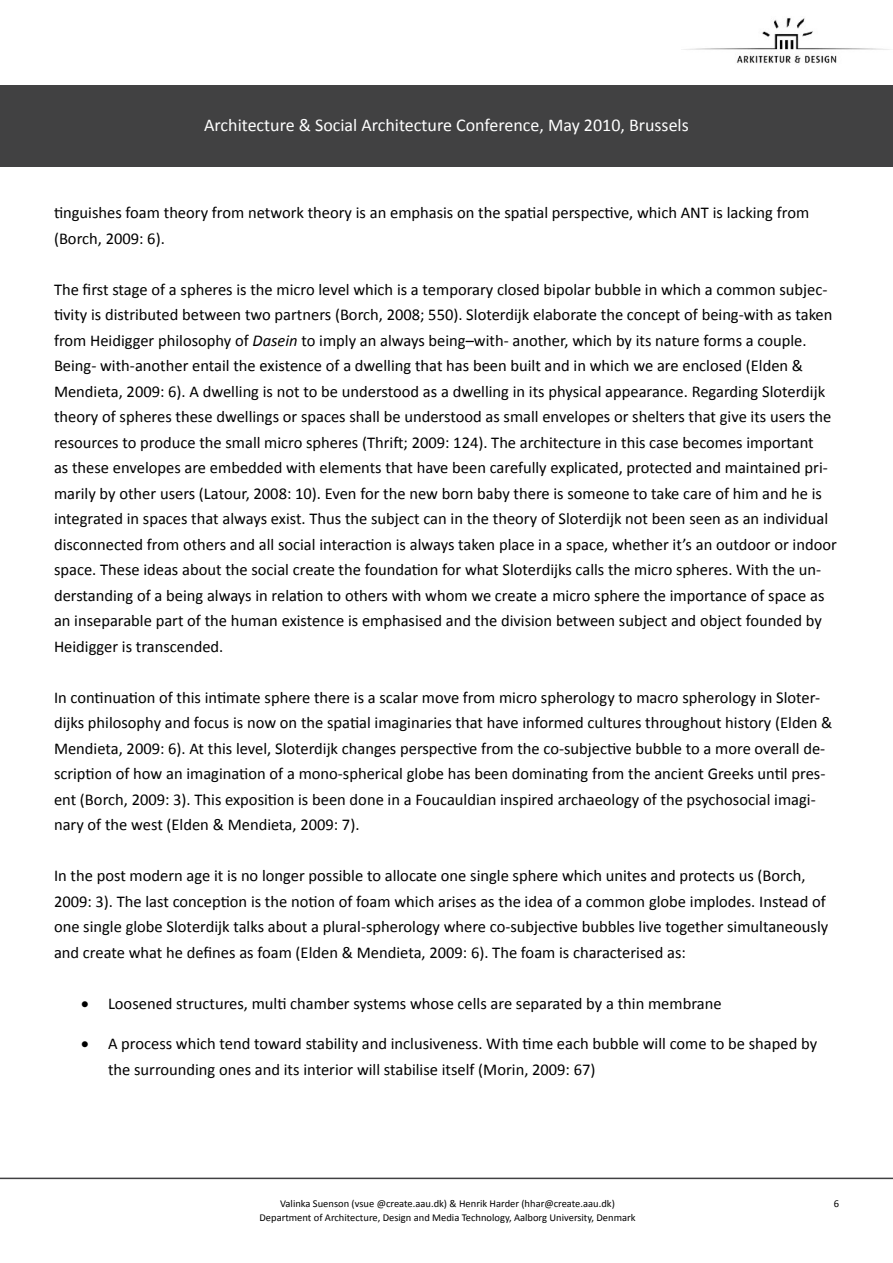
<style>
.page{position:relative;width:893px;height:1263px;background:#fff}
.page>*{position:absolute;margin:0;border:0;box-sizing:border-box;transform-origin:0 0}
.t1{font:18px "Calibri";color:#fff}
.t2{font:16.5px/25.5px "Calibri";color:#000}
.t3{font:10.5px/14.4px "Calibri";color:#000;text-align:center}
.s1{font-style:italic}
</style>
<div class="page">
<hr style="left:0;top:1177px;width:893px;height:2px;background:#414142">
<div style="left:0;top:85px;width:893px;height:81px;background:#414142"></div>
<img style="left:683px;top:18px;width:207px;height:45px">
<p class="t1" style="left:204px;top:114px;width:486px">Architecture &amp; Social Architecture Conference, May 2010, Brussels</p>
<p class="t2" style="left:54px;top:199px;width:757px">tinguishes foam theory from network theory is an emphasis on the spatial perspective, which ANT is lacking from (Borch, 2009: 6).</p>
<p class="t2" style="left:54px;top:276px;width:784px">The first stage of a spheres is the micro level which is a temporary closed bipolar bubble in which a common subjec&shy;tivity is distributed between two partners (Borch, 2008; 550). Sloterdijk elaborate the concept of being-with as taken from Heidigger philosophy of <span class="s1">Dasein</span> to imply an always being–with- another, which by its nature forms a couple.<br>Being- with-another entail the existence of a dwelling that has been built and in which we are enclosed (Elden &amp; Mendieta, 2009: 6). A dwelling is not to be understood as a dwelling in its physical appearance. Regarding Sloterdijk theory of spheres these dwellings or spaces shall be understood as small envelopes or shelters that give its users the resources to produce the small micro spheres (Thrift; 2009: 124). The architecture in this case becomes important<br>as these envelopes are embedded with elements that have been carefully explicated, protected and maintained pri&shy;marily by other users (Latour, 2008: 10). Even for the new born baby there is someone to take care of him and he is integrated in spaces that always exist. Thus the subject can in the theory of Sloterdijk not been seen as an individual disconnected from others and all social interaction is always taken place in a space, whether it’s an outdoor or indoor space. These ideas about the social create the foundation for what Sloterdijks calls the micro spheres. With the un&shy;derstanding of a being always in relation to others with whom we create a micro sphere the importance of space as an inseparable part of the human existence is emphasised and the division between subject and object founded by Heidigger is transcended.</p>
<p class="t2" style="left:54px;top:684px;width:780px">In continuation of this intimate sphere there is a scalar move from micro spherology to macro spherology in Sloter&shy;dijks philosophy and focus is now on the spatial imaginaries that have informed cultures throughout history (Elden &amp; Mendieta, 2009: 6). At this level, Sloterdijk changes perspective from the co-subjective bubble to a more overall de&shy;scription of how an imagination of a mono-spherical globe has been dominating from the ancient Greeks until pres&shy;ent (Borch, 2009: 3). This exposition is been done in a Foucauldian inspired archaeology of the psychosocial imagi&shy;nary of the west (Elden &amp; Mendieta, 2009: 7).</p>
<p class="t2" style="left:54px;top:862px;width:776px">In the post modern age it is no longer possible to allocate one single sphere which unites and protects us (Borch, 2009: 3). The last conception is the notion of foam which arises as the idea of a common globe implodes. Instead of one single globe Sloterdijk talks about a plural-spherology where co-subjective bubbles live together simultaneously and create what he defines as foam (Elden &amp; Mendieta, 2009: 6). The foam is characterised as:</p>
<p class="t2" style="left:81px;top:990px;width:642px">• Loosened structures, multi chamber systems whose cells are separated by a thin membrane</p>
<p class="t2" style="left:108px;top:1030px;width:711px;text-indent:-27px">• A process which tend toward stability and inclusiveness. With time each bubble will come to be shaped by the surrounding ones and its interior will stabilise itself (Morin, 2009: 67)</p>
<p class="t3" style="left:260px;top:1196px;width:378px">Valinka Suenson (vsue @create.aau.dk) &amp; Henrik Harder (hhar@create.aau.dk)<br>Department of Architecture, Design and Media Technology, Aalborg University, Denmark</p>
<p class="t3" style="left:834px;top:1196px;width:7px">6</p>
</div>
